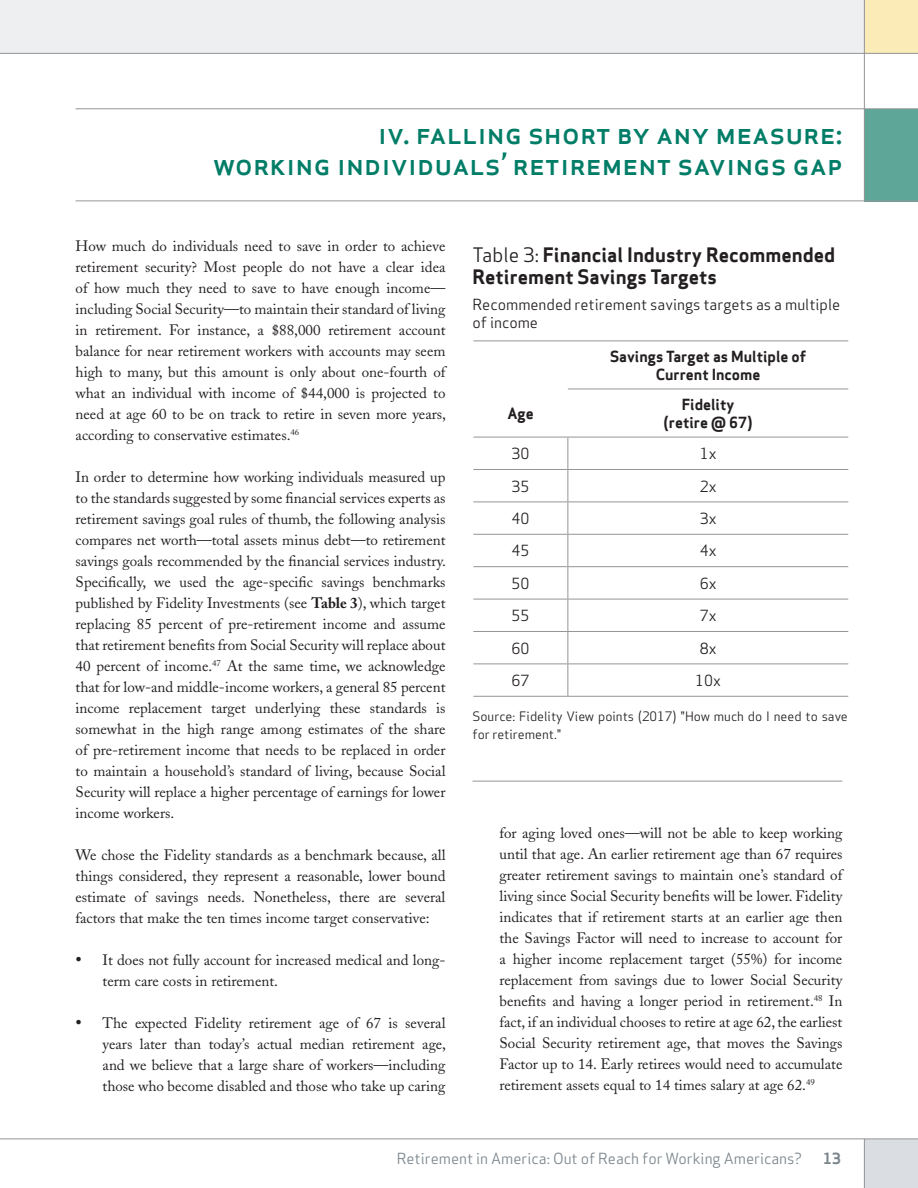
<style>
.page{position:relative;width:918px;height:1188px;background:#fff}
.page>*{position:absolute;margin:0;border:0;box-sizing:border-box;transform-origin:0 0}
.t1{font:30px "Apex Sans Medium C";color:#007d67}
.t2{font:19.5px/22.5px "Apex Sans Bold T";color:#231f20}
.t3{font:15px/21px "Adobe Caslon";color:#231f20;text-align:justify}
.t4{font:15px/18px "Apex Sans Book T";color:#231f20}
.t5{font:15px "Apex Sans Bold T";color:#231f20}
.t6{font:15px "Apex Sans Book T";color:#7c868d}
.t7{font:15px "Apex Sans Bold T";color:#7c868d}
.t8{font:12.75px/18px "Apex Sans Book T";color:#231f20}
.s1{font-weight:700}
.s2{font-family:"Times New Roman";font-size:18px}
.s3{font-family:"Apex Sans Book T"}
</style>
<div class="page">
<div style="left:864px;top:1139px;width:54px;height:49px;background:#dadee2"></div>
<hr style="left:864px;top:1139px;width:1px;height:49px;background:#939598">
<hr style="left:0;top:1138px;width:918px;height:1px;background:#939598">
<div style="left:0;top:0;width:918px;height:53px;background:#edeff1"></div>
<div style="left:864px;top:0;width:54px;height:53px;background:#fbecb7"></div>
<hr style="left:0;top:53px;width:918px;height:1px;background:#939598">
<div style="left:864px;top:109px;width:54px;height:92px;background:#5da698"></div>
<hr style="left:76px;top:201px;width:842px;height:1px;background:#939598">
<hr style="left:76px;top:108px;width:842px;height:1px;background:#939598">
<hr style="left:864px;top:0;width:1px;height:201px;background:#939598">
<hr style="left:473px;top:340px;width:95px;height:1px;background:#939598">
<hr style="left:568px;top:340px;width:280px;height:1px;background:#939598">
<hr style="left:568px;top:389px;width:280px;height:1px;background:#939598">
<hr style="left:473px;top:437px;width:95px;height:1px;background:#939598">
<hr style="left:568px;top:437px;width:280px;height:1px;background:#939598">
<hr style="left:567px;top:437px;width:1px;height:32px;background:#939598">
<hr style="left:473px;top:469px;width:95px;height:1px;background:#939598">
<hr style="left:568px;top:469px;width:280px;height:1px;background:#939598">
<hr style="left:567px;top:470px;width:1px;height:32px;background:#939598">
<hr style="left:473px;top:502px;width:95px;height:1px;background:#939598">
<hr style="left:568px;top:502px;width:280px;height:1px;background:#939598">
<hr style="left:567px;top:502px;width:1px;height:32px;background:#939598">
<hr style="left:473px;top:534px;width:95px;height:1px;background:#939598">
<hr style="left:568px;top:534px;width:280px;height:1px;background:#939598">
<hr style="left:567px;top:535px;width:1px;height:31px;background:#939598">
<hr style="left:473px;top:566px;width:95px;height:1px;background:#939598">
<hr style="left:568px;top:566px;width:280px;height:1px;background:#939598">
<hr style="left:567px;top:567px;width:1px;height:32px;background:#939598">
<hr style="left:473px;top:599px;width:95px;height:1px;background:#939598">
<hr style="left:568px;top:599px;width:280px;height:1px;background:#939598">
<hr style="left:567px;top:599px;width:1px;height:32px;background:#939598">
<hr style="left:473px;top:631px;width:95px;height:1px;background:#939598">
<hr style="left:568px;top:631px;width:280px;height:1px;background:#939598">
<hr style="left:567px;top:632px;width:1px;height:32px;background:#939598">
<hr style="left:473px;top:664px;width:95px;height:1px;background:#939598">
<hr style="left:568px;top:664px;width:280px;height:1px;background:#939598">
<hr style="left:567px;top:664px;width:1px;height:32px;background:#939598">
<hr style="left:473px;top:696px;width:95px;height:1px;background:#939598">
<hr style="left:568px;top:696px;width:280px;height:1px;background:#939598">
<hr style="left:472px;top:781px;width:370px;height:1px;background:#939598">
<p class="t1" style="left:378px;top:113px;width:466px">iv. falling short by any measure:</p>
<p class="t1" style="left:213px;top:145px;width:631px">working individuals’ retirement savings gap</p>
<p class="t3" style="left:76px;top:235px;width:372px">How much do individuals need to save in order to achieve retirement security? Most people do not have a clear idea of how much they need to save to have enough income— including Social Security—to maintain their standard of living in retirement. For instance, a $88,000 retirement account balance for near retirement workers with accounts may seem high to many, but this amount is only about one-fourth of what an individual with income of $44,000 is projected to need at age 60 to be on track to retire in seven more years, according to conservative estimates.<sup>46</sup></p>
<p class="t3" style="left:76px;top:466px;width:372px">In order to determine how working individuals measured up to the standards suggested by some financial services experts as retirement savings goal rules of thumb, the following analysis compares net worth—total assets minus debt—to retirement savings goals recommended by the financial services industry.<br>Specifically, we used the age-specific savings benchmarks published by Fidelity Investments (see <span class="s1">Table 3</span>), which target replacing 85 percent of pre-retirement income and assume that retirement benefits from Social Security will replace about 40 percent of income.<sup>47</sup> At the same time, we acknowledge that for low-and middle-income workers, a general 85 percent income replacement target underlying these standards is somewhat in the high range among estimates of the share of pre-retirement income that needs to be replaced in order to maintain a household’s standard of living, because Social Security will replace a higher percentage of earnings for lower income workers.</p>
<p class="t3" style="left:76px;top:844px;width:371px">We chose the Fidelity standards as a benchmark because, all things considered, they represent a reasonable, lower bound estimate of savings needs. Nonetheless, there are several factors that make the ten times income target conservative:</p>
<p class="t3" style="left:103px;top:949px;width:344px;text-indent:-27px"><span class="s2">•</span> It does not fully account for increased medical and long&shy;term care costs in retirement.</p>
<p class="t3" style="left:103px;top:1012px;width:345px;text-indent:-27px"><span class="s2">•</span> The expected Fidelity retirement age of 67 is several years later than today’s actual median retirement age, and we believe that a large share of workers—including those who become disabled and those who take up caring</p>
<p class="t2" style="left:472px;top:243px;width:364px"><span class="s3">Table 3:</span> Financial Industry Recommended<br>Retirement Savings Targets</p>
<p class="t4" style="left:472px;top:295px;width:369px">Recommended retirement savings targets as a multiple of income</p>
<p class="t5" style="left:507px;top:404px;width:28px">Age</p>
<p class="t5" style="left:610px;top:347px;width:198px">Savings Target as Multiple of</p>
<p class="t5" style="left:656px;top:365px;width:106px">Current Income</p>
<p class="t5" style="left:682px;top:395px;width:54px">Fidelity</p>
<p class="t5" style="left:663px;top:413px;width:91px">(retire @ 67)</p>
<p class="t4" style="left:512px;top:445px;width:19px">30</p>
<p class="t4" style="left:700px;top:445px;width:18px">1x</p>
<p class="t4" style="left:512px;top:477px;width:19px">35</p>
<p class="t4" style="left:700px;top:477px;width:18px">2x</p>
<p class="t4" style="left:512px;top:509px;width:19px">40</p>
<p class="t4" style="left:700px;top:509px;width:18px">3x</p>
<p class="t4" style="left:512px;top:542px;width:19px">45</p>
<p class="t4" style="left:700px;top:542px;width:18px">4x</p>
<p class="t4" style="left:512px;top:574px;width:19px">50</p>
<p class="t4" style="left:700px;top:574px;width:18px">6x</p>
<p class="t4" style="left:512px;top:607px;width:19px">55</p>
<p class="t4" style="left:700px;top:607px;width:18px">7x</p>
<p class="t4" style="left:512px;top:639px;width:19px">60</p>
<p class="t4" style="left:700px;top:639px;width:18px">8x</p>
<p class="t4" style="left:512px;top:671px;width:19px">67</p>
<p class="t4" style="left:695px;top:671px;width:27px">10x</p>
<p class="t8" style="left:472px;top:707px;width:377px">Source: Fidelity View points (2017) "How much do I need to save for retirement."</p>
<p class="t3" style="left:500px;top:823px;width:344px">for aging loved ones—will not be able to keep working until that age. An earlier retirement age than 67 requires greater retirement savings to maintain one’s standard of living since Social Security benefits will be lower. Fidelity indicates that if retirement starts at an earlier age then the Savings Factor will need to increase to account for a higher income replacement target (55%) for income replacement from savings due to lower Social Security benefits and having a longer period in retirement.<sup>48</sup> In fact, if an individual chooses to retire at age 62, the earliest Social Security retirement age, that moves the Savings Factor up to 14. Early retirees would need to accumulate retirement assets equal to 14 times salary at age 62.<sup>49</sup></p>
<p class="t6" style="left:397px;top:1149px;width:407px">Retirement in America: Out of Reach for Working Americans?</p>
<p class="t7" style="left:823px;top:1149px;width:19px">13</p>
</div>
